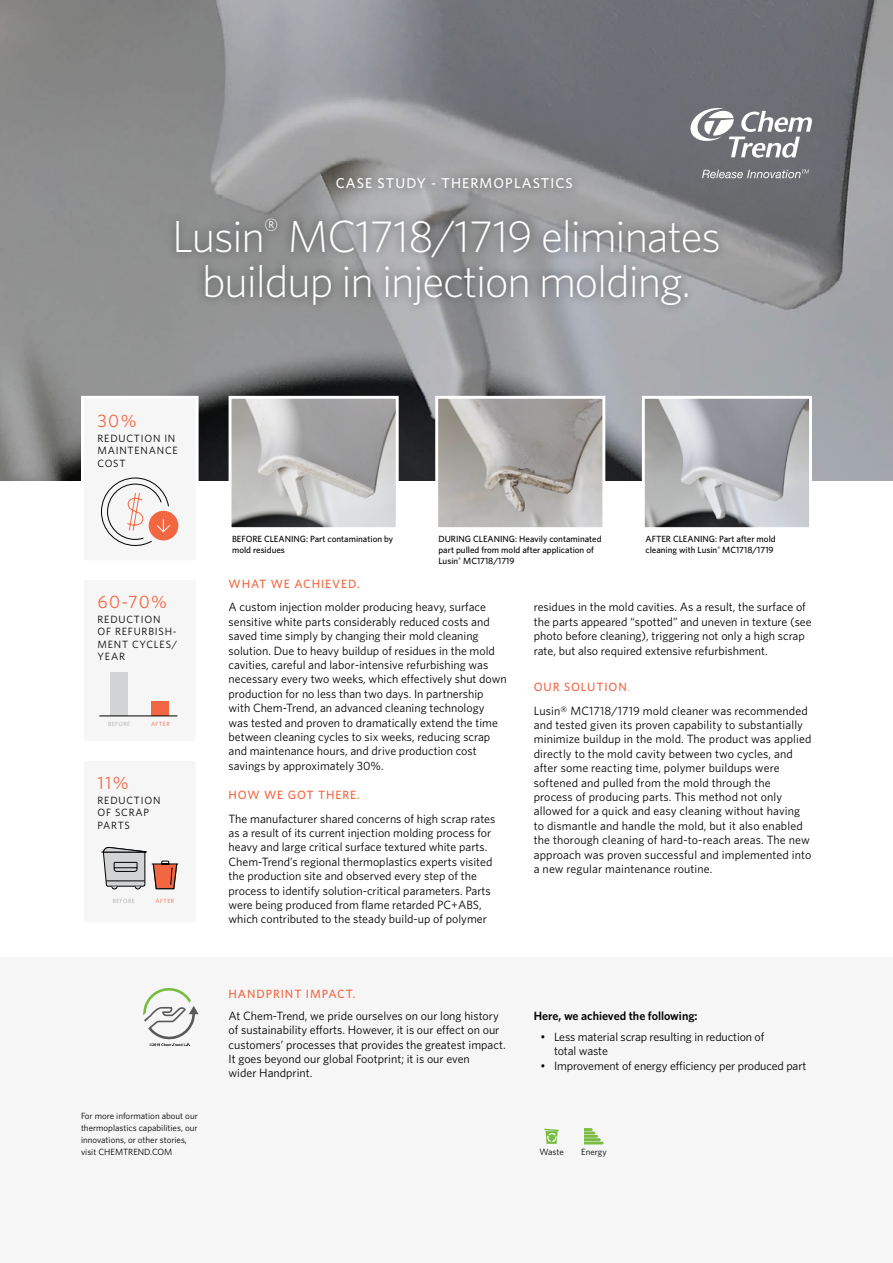
<style>
.page{position:relative;width:893px;height:1263px;background:#fff}
.page>*{position:absolute;margin:0;border:0;box-sizing:border-box;transform-origin:0 0}
.t1{font:300 45px/45px "Whitney";letter-spacing:-.025em;color:#fff;text-align:center}
.t2{font:18px "Whitney";letter-spacing:.075em;color:#f26641}
.t3{font:500 14.25px "Whitney";letter-spacing:.075em;color:#fff}
.t4{font:12px/14.4px "Whitney";color:#000}
.t5{font:500 12px "Whitney";letter-spacing:.075em;color:#f26641}
.t6{font:600 12px "Whitney";color:#000}
.t7{font:10.5px/12.6px "Whitney";letter-spacing:.075em;color:#000}
.t8{font:500 9px/10.8px "Whitney";color:#000}
.t9{font:9px/12px "Whitney";color:#000}
.t10{font:6px "Whitney";letter-spacing:.075em;color:#a7a9ac}
.t11{font:6px "Whitney";letter-spacing:.075em;color:#f26641}
.s1{font-weight:500;color:#f26641}
.s2{font-weight:300;color:#f26641}
</style>
<div class="page">
<svg style="left:0;top:0;width:893px;height:481px;background:#89898c"></svg>
<div style="left:0;top:958px;width:893px;height:305px;background:#f6f6f6"></div>
<svg style="left:544px;top:1129px;width:15px;height:15px"></svg>
<svg style="left:584px;top:1128px;width:20px;height:16px"></svg>
<div style="left:167px;top:209px;width:561px;height:106px;background:#000;opacity:.55"></div>
<div style="left:327px;top:168px;width:254px;height:30px;background:#000;opacity:.55"></div>
<svg style="left:702px;top:170px;width:107px;height:8px"></svg>
<svg style="left:688px;top:107px;width:124px;height:51px"></svg>
<svg style="left:143px;top:988px;width:56px;height:58px"></svg>
<div style="left:82px;top:578px;width:115px;height:165px;background:#f6f6f6"></div>
<div style="left:82px;top:397px;width:115px;height:165px;background:#f6f6f6"></div>
<img style="left:233px;top:400px;width:162px;height:126px">
<div style="left:229px;top:396px;width:170px;height:134px;border:3px solid #fff"></div>
<img style="left:439px;top:400px;width:162px;height:126px">
<div style="left:435px;top:396px;width:170px;height:134px;border:3px solid #fff"></div>
<img style="left:646px;top:400px;width:162px;height:126px">
<div style="left:642px;top:396px;width:170px;height:134px;border:3px solid #fff"></div>
<div style="left:149px;top:511px;width:29px;height:29px;background:#f26641;border-radius:50%"></div>
<svg style="left:101px;top:477px;width:69px;height:69px"></svg>
<div style="left:111px;top:673px;width:17px;height:43px;background:#d1d3d4"></div>
<div style="left:152px;top:701px;width:17px;height:15px;background:#f26641"></div>
<hr style="left:99px;top:716px;width:78px;height:1px;background:#000">
<div style="left:82px;top:759px;width:115px;height:165px;background:#f6f6f6"></div>
<svg style="left:101px;top:846px;width:78px;height:44px"></svg>
<p class="t3" style="left:336px;top:174px;width:239px">CASE STUDY - THERMOPLASTICS</p>
<h1 class="t1" style="left:172px;top:212px;width:550px">Lusin<sup>®</sup> MC1718/1719 eliminates buildup in injection molding.</h1>
<h2 class="t2" style="left:98px;top:408px;width:41px">30%</h2>
<p class="t7" style="left:98px;top:431px;width:82px">REDUCTION IN<br>MAINTENANCE<br>COST</p>
<h2 class="t2" style="left:98px;top:590px;width:71px">60-70%</h2>
<p class="t7" style="left:98px;top:612px;width:81px">REDUCTION<br>OF REFURBISH-<br>MENT CYCLES/<br>YEAR</p>
<p class="t10" style="left:108px;top:720px;width:24px">BEFORE</p>
<p class="t11" style="left:151px;top:720px;width:20px">AFTER</p>
<h2 class="t2" style="left:98px;top:771px;width:33px">11%</h2>
<p class="t7" style="left:98px;top:793px;width:64px">REDUCTION<br>OF SCRAP<br>PARTS</p>
<p class="t10" style="left:113px;top:897px;width:24px">BEFORE</p>
<p class="t11" style="left:156px;top:897px;width:20px">AFTER</p>
<p class="t9" style="left:81px;top:1109px;width:118px">For more information about our thermoplastics capabilities, our innovations, or other stories, visit CHEMTREND.COM</p>
<p class="t8" style="left:438px;top:533px;width:165px">DURING CLEANING: Heavily contaminated part pulled from mold after application of<br>Lusin<sup>®</sup> MC1718/1719</p>
<p class="t8" style="left:232px;top:533px;width:163px">BEFORE CLEANING: Part contamination by mold residues</p>
<p class="t8" style="left:645px;top:533px;width:132px">AFTER CLEANING: Part after mold cleaning with Lusin<sup>®</sup> MC1718/1719</p>
<p class="t5" style="left:229px;top:576px;width:133px">WHAT WE ACHIEVED.</p>
<p class="t4" style="left:229px;top:600px;width:280px">A custom injection molder producing heavy, surface sensitive white parts considerably reduced costs and saved time simply by changing their mold cleaning solution. Due to heavy buildup of residues in the mold cavities, careful and labor-intensive refurbishing was necessary every two weeks, which effectively shut down production for no less than two days. In partnership with Chem-Trend, an advanced cleaning technology was tested and proven to dramatically extend the time between cleaning cycles to six weeks, reducing scrap and maintenance hours, and drive production cost savings by approximately 30%.</p>
<p class="t5" style="left:229px;top:787px;width:133px">HOW WE GOT THERE.</p>
<p class="t4" style="left:229px;top:811px;width:268px">The manufacturer shared concerns of high scrap rates as a result of its current injection molding process for heavy and large critical surface textured white parts.<br>Chem-Trend’s regional thermoplastics experts visited the production site and observed every step of the process to identify solution-critical parameters. Parts were being produced from flame retarded PC+ABS, which contributed to the steady build-up of polymer</p>
<p class="t5" style="left:229px;top:985px;width:128px">HANDPRINT IMPACT.</p>
<p class="t4" style="left:534px;top:600px;width:279px">residues in the mold cavities. As a result, the surface of the parts appeared “spotted” and uneven in texture (see photo before cleaning), triggering not only a high scrap rate, but also required extensive refurbishment.</p>
<p class="t4" style="left:534px;top:675px;width:275px;line-height:23.5px"><span class="s1">OUR SOLUTION</span><span class="s2">.<br></span>Lusin® MC1718/1719 mold cleaner was recommended</p>
<p class="t4" style="left:534px;top:717px;width:279px">and tested given its proven capability to substantially minimize buildup in the mold. The product was applied directly to the mold cavity between two cycles, and after some reacting time, polymer buildups were softened and pulled from the mold through the process of producing parts. This method not only allowed for a quick and easy cleaning without having to dismantle and handle the mold, but it also enabled the thorough cleaning of hard-to-reach areas. The new approach was proven successful and implemented into a new regular maintenance routine.</p>
<p class="t4" style="left:229px;top:1008px;width:279px">At Chem-Trend, we pride ourselves on our long history of sustainability efforts. However, it is our effect on our customers’ processes that provides the greatest impact.<br>It goes beyond our global Footprint; it is our even<br>wider Handprint.</p>
<p class="t6" style="left:534px;top:1008px;width:165px">Here, we achieved the following:</p>
<p class="t4" style="left:554px;top:1029px;width:212px;text-indent:-13px">• Less material scrap resulting in reduction of total waste</p>
<p class="t4" style="left:540px;top:1058px;width:267px">• Improvement of energy efficiency per produced part</p>
<p class="t9" style="left:539px;top:1145px;width:26px">Waste</p>
<p class="t9" style="left:581px;top:1145px;width:27px">Energy</p>
</div>
